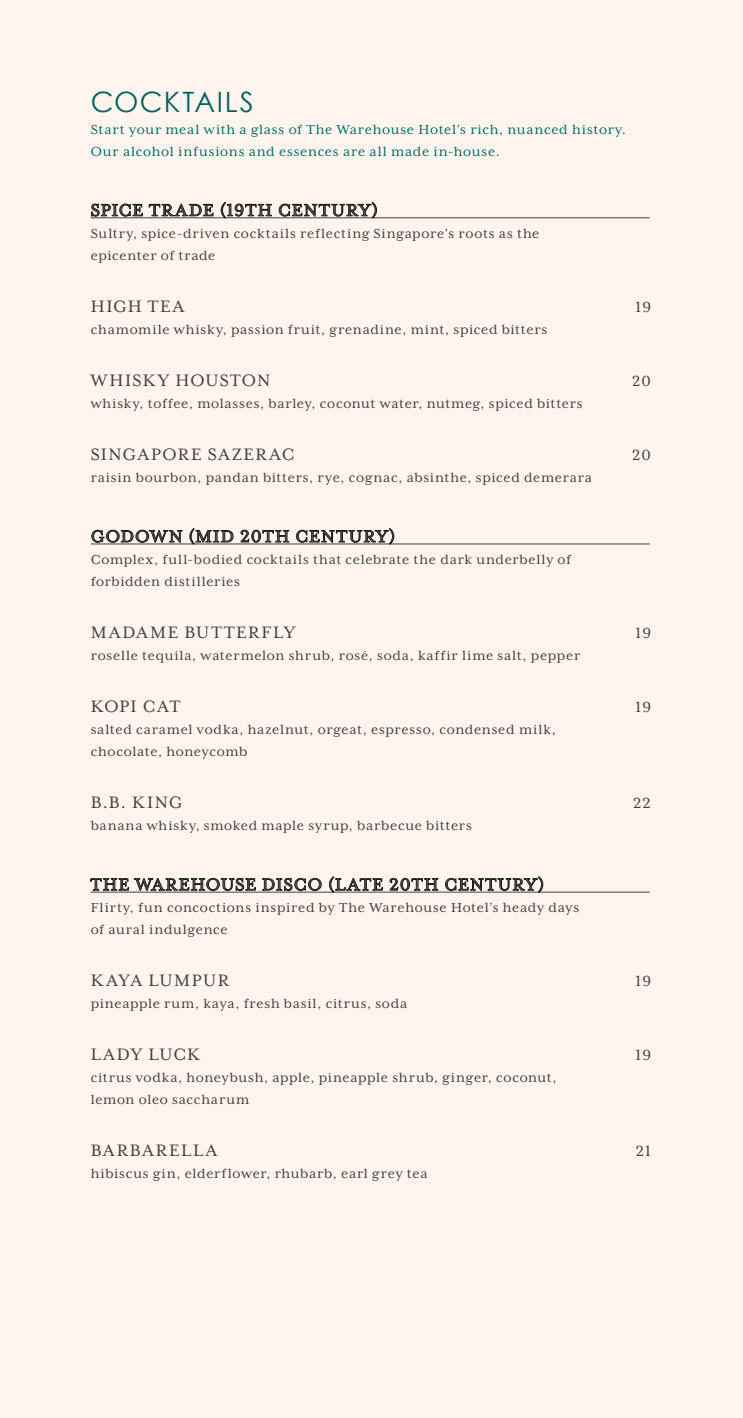
<style>
.page{position:relative;width:743px;height:1418px;background:#fff}
.page>*{position:absolute;margin:0;border:0;box-sizing:border-box;transform-origin:0 0}
.t1{font:28px "Century Gothic";letter-spacing:.05em;color:#00615f}
.t2{font:19px "Mrs Eaves XL Serif OT";letter-spacing:.085em;color:#414042}
.t3{font:19px "Mrs Eaves XL Serif OT";letter-spacing:.055em;color:#414042}
.t4{font:16.8px "Mrs Eaves XL Serif OT";letter-spacing:.05em;color:#414042}
.t5{font:15px/22px "Mrs Eaves XL Serif OT";letter-spacing:.05em;color:#414042}
.t6{font:15px/22px "Mrs Eaves XL Serif OT";letter-spacing:.05em;color:#006b69}
</style>
<div class="page">
<div style="left:0;top:0;width:743px;height:1417px;background:#fff4ee"></div>
<hr style="left:91px;top:217px;width:559px;height:1px;background:#414042">
<hr style="left:91px;top:543px;width:559px;height:1px;background:#414042">
<hr style="left:91px;top:891px;width:559px;height:1px;background:#414042">
<svg style="left:91px;top:204px;width:52px;height:12px"></svg>
<svg style="left:149px;top:204px;width:64px;height:12px"></svg>
<svg style="left:221px;top:202px;width:51px;height:16px"></svg>
<svg style="left:279px;top:202px;width:98px;height:16px"></svg>
<svg style="left:91px;top:530px;width:91px;height:12px"></svg>
<svg style="left:189px;top:528px;width:44px;height:16px"></svg>
<svg style="left:240px;top:530px;width:49px;height:12px"></svg>
<svg style="left:296px;top:528px;width:98px;height:16px"></svg>
<svg style="left:90px;top:878px;width:166px;height:12px"></svg>
<svg style="left:262px;top:878px;width:59px;height:12px"></svg>
<svg style="left:329px;top:876px;width:54px;height:16px"></svg>
<svg style="left:389px;top:878px;width:49px;height:12px"></svg>
<svg style="left:445px;top:876px;width:98px;height:16px"></svg>
<h1 class="t1" style="left:91px;top:85px;width:164px">COCKTAILS</h1>
<p class="t6" style="left:91px;top:118px;width:537px">Start your meal with a glass of The Warehouse Hotel’s rich, nuanced history.<br>Our alcohol infusions and essences are all made in-house.</p>
<p class="t2" style="left:91px;top:201px;width:288px">Spice Trade (19th century)</p>
<p class="t5" style="left:91px;top:222px;width:450px">Sultry, spice-driven cocktails reflecting Singapore’s roots as the epicenter of trade</p>
<p class="t2" style="left:91px;top:297px;width:95px">HIGH TEA</p>
<p class="t4" style="left:635px;top:298px;width:17px">19</p>
<p class="t5" style="left:91px;top:318px;width:458px">chamomile whisky, passion fruit, grenadine, mint, spiced bitters</p>
<p class="t2" style="left:91px;top:371px;width:175px">WHISKY HOUSTON</p>
<p class="t4" style="left:632px;top:372px;width:20px">20</p>
<p class="t5" style="left:91px;top:392px;width:493px">whisky, toffee, molasses, barley, coconut water, nutmeg, spiced bitters</p>
<p class="t2" style="left:91px;top:445px;width:205px">Singapore Sazerac</p>
<p class="t4" style="left:632px;top:446px;width:20px">20</p>
<p class="t5" style="left:91px;top:466px;width:503px">raisin bourbon, pandan bitters, rye, cognac, absinthe, spiced demerara</p>
<p class="t2" style="left:91px;top:527px;width:306px">Godown (mid 20th century)</p>
<p class="t5" style="left:91px;top:548px;width:482px">Complex, full-bodied cocktails that celebrate the dark underbelly of forbidden distilleries</p>
<p class="t2" style="left:91px;top:623px;width:206px">Madame Butterfly</p>
<p class="t4" style="left:635px;top:624px;width:17px">19</p>
<p class="t5" style="left:91px;top:644px;width:491px">roselle tequila, watermelon shrub, rosé, soda, kaffir lime salt, pepper</p>
<p class="t2" style="left:91px;top:697px;width:76px">Kopi cat</p>
<p class="t4" style="left:635px;top:698px;width:17px">19</p>
<p class="t5" style="left:91px;top:718px;width:466px">salted caramel vodka, hazelnut, orgeat, espresso, condensed milk, chocolate, honeycomb</p>
<p class="t2" style="left:91px;top:793px;width:86px">B.B. King</p>
<p class="t4" style="left:633px;top:794px;width:19px">22</p>
<p class="t5" style="left:91px;top:814px;width:382px">banana whisky, smoked maple syrup, barbecue bitters</p>
<p class="t2" style="left:91px;top:875px;width:258px">The Warehouse Disco (lat</p>
<p class="t2" style="left:372px;top:875px;width:173px">e 20th century)</p>
<p class="t5" style="left:91px;top:896px;width:490px">Flirty, fun concoctions inspired by The Warehouse Hotel’s heady days of aural indulgence</p>
<p class="t2" style="left:91px;top:971px;width:140px">Kaya Lumpur</p>
<p class="t4" style="left:635px;top:972px;width:17px">19</p>
<p class="t5" style="left:91px;top:992px;width:318px">pineapple rum, kaya, fresh basil, citrus, soda</p>
<p class="t3" style="left:91px;top:1045px;width:105px">Lady Luck</p>
<p class="t4" style="left:635px;top:1046px;width:17px">19</p>
<p class="t5" style="left:91px;top:1066px;width:467px">citrus vodka, honeybush, apple, pineapple shrub, ginger, coconut, lemon oleo saccharum</p>
<p class="t2" style="left:91px;top:1141px;width:101px">Barbarella</p>
<p class="t4" style="left:635px;top:1142px;width:17px">21</p>
<p class="t5" style="left:91px;top:1162px;width:338px">hibiscus gin, elderflower, rhubarb, earl grey tea</p>
</div>
